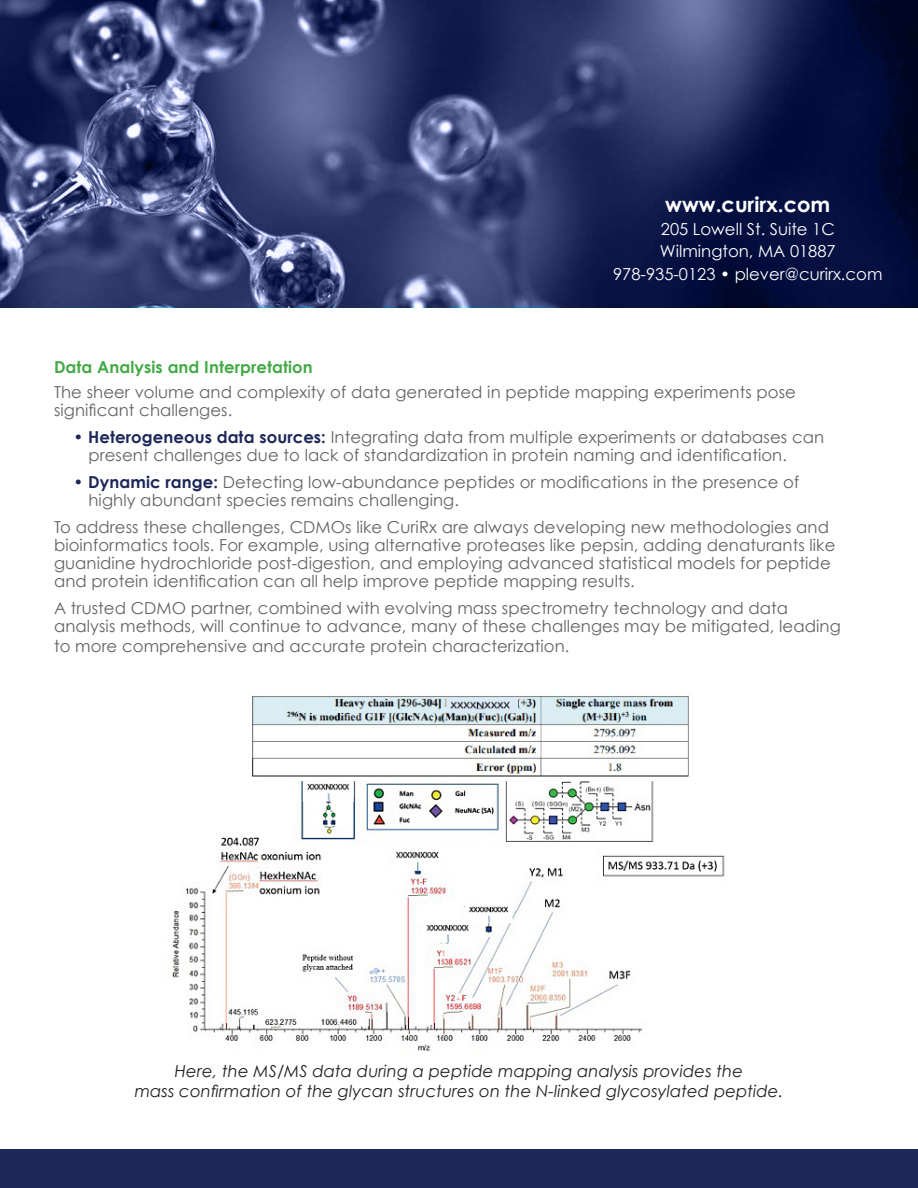
<style>
.page{position:relative;width:918px;height:1188px;background:#fff}
.page>*{position:absolute;margin:0;border:0;box-sizing:border-box;transform-origin:0 0}
.blue_bullet_indent{font:700 21px "Century Gothic";color:#fff}
.blue_bullet_indent-2{font:16.5px/18px "Century Gothic";letter-spacing:.005em;color:#636366}
.blue_bullet_indent-3{font:italic 16.5px/19.5px "Century Gothic";letter-spacing:.005em;color:#231f20;text-align:center}
.blue_bullet_indent-4{font:16.5px "Century Gothic";color:#fff}
.blue_bullet_indent-5{font:700 16.5px "Century Gothic";letter-spacing:.005em;color:#44a947}
.s1{font-weight:700;color:#1d2859}
</style>
<div class="page">
<img style="left:172px;top:691px;width:553px;height:360px">
<svg style="left:0;top:0;width:918px;height:307px;background:#2f3969"></svg>
<div style="left:0;top:1149px;width:918px;height:39px;background:#1d2859"></div>
<p class="blue_bullet_indent" style="left:665px;top:191px;width:167px">www.curirx.com</p>
<p class="blue_bullet_indent-4" style="left:661px;top:219px;width:175px">205 Lowell St. Suite 1C</p>
<p class="blue_bullet_indent-4" style="left:660px;top:241px;width:177px">Wilmington, MA 01887</p>
<p class="blue_bullet_indent-4" style="left:613px;top:264px;width:271px">978-935-0123 • plever@curirx.com</p>
<p class="blue_bullet_indent-5" style="left:54px;top:356px;width:260px">Data Analysis and Interpretation</p>
<p class="blue_bullet_indent-2" style="left:54px;top:383px;width:743px">The sheer volume and complexity of data generated in peptide mapping experiments pose significant challenges.</p>
<p class="blue_bullet_indent-2" style="left:89px;top:428px;width:737px;text-indent:-15px"><span class="s1">• Heterogeneous data sources:</span> Integrating data from multiple experiments or databases can present challenges due to lack of standardization in protein naming and identification.</p>
<p class="blue_bullet_indent-2" style="left:89px;top:473px;width:712px;text-indent:-15px"><span class="s1">• Dynamic range:</span> Detecting low-abundance peptides or modifications in the presence of highly abundant species remains challenging.</p>
<p class="blue_bullet_indent-2" style="left:54px;top:518px;width:783px">To address these challenges, CDMOs like CuriRx are always developing new methodologies and bioinformatics tools. For example, using alternative proteases like pepsin, adding denaturants like guanidine hydrochloride post-digestion, and employing advanced statistical models for peptide and protein identification can all help improve peptide mapping results.</p>
<p class="blue_bullet_indent-2" style="left:54px;top:599px;width:788px">A trusted CDMO partner, combined with evolving mass spectrometry technology and data analysis methods, will continue to advance, many of these challenges may be mitigated, leading</p>
<p class="blue_bullet_indent-2" style="left:54px;top:637px;width:517px">to more comprehensive and accurate protein characterization.</p>
<p class="blue_bullet_indent-3" style="left:135px;top:1061px;width:650px">Here, the MS/MS data during a peptide mapping analysis provides the<br>mass confirmation of the glycan structures on the N-linked glycosylated peptide.</p>
</div>
